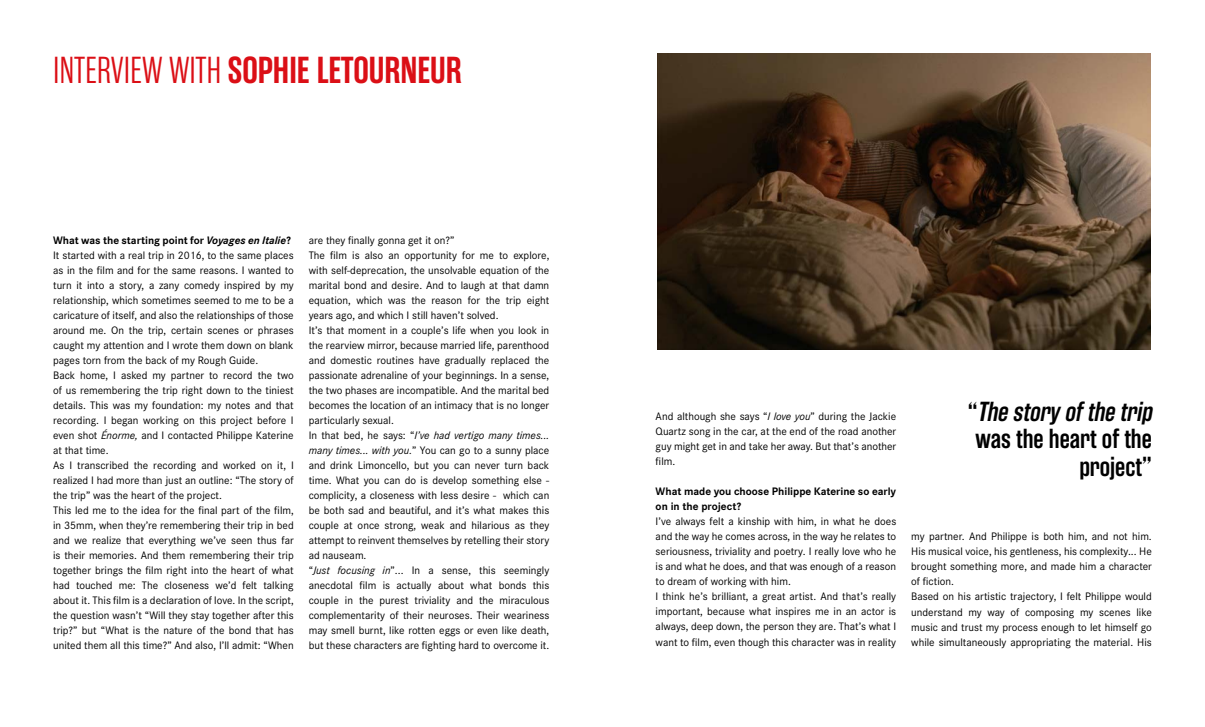
<style>
.page{position:relative;width:1205px;height:727px;background:#fff}
.page>*{position:absolute;margin:0;border:0;box-sizing:border-box;transform-origin:0 0}
.t1{font:600 37.5px "Rama Gothic E";color:#db0f16}
.t2{font:600 27.5px/27.5px "Rama Gothic E";color:#000;text-align:right}
.t3{font:11.25px/15px "Corporate S";color:#000}
.t4{font:700 11.25px/15px "Corporate S";color:#000}
.s1{font-weight:300}
.s2{font-weight:700}
.s3{font-weight:700;font-style:italic}
.s4{font-style:italic}
</style>
<div class="page">
<img style="left:657px;top:53px;width:493px;height:296px">
<h1 class="t1" style="left:53px;top:50px;width:410px"><span class="s1">INTERVIEW WITH</span> SOPHIE LETOURNEUR</h1>
<p class="t3" style="left:53px;top:232px;width:242px"><span class="s2">What was the starting point for</span> <span class="s3">Voyages en Italie</span><span class="s2">?<br></span>It started with a real trip in 2016, to the same places as in the film and for the same reasons. I wanted to turn it into a story, a zany comedy inspired by my relationship, which sometimes seemed to me to be a caricature of itself, and also the relationships of those around me. On the trip, certain scenes or phrases caught my attention and I wrote them down on blank pages torn from the back of my Rough Guide.<br>Back home, I asked my partner to record the two of us remembering the trip right down to the tiniest details. This was my foundation: my notes and that recording. I began working on this project before I even shot <span class="s4">Énorme,</span> and I contacted Philippe Katerine at that time.<br>As I transcribed the recording and worked on it, I realized I had more than just an outline: “The story of the trip” was the heart of the project.<br>This led me to the idea for the final part of the film, in 35mm, when they’re remembering their trip in bed and we realize that everything we’ve seen thus far is their memories. And them remembering their trip together brings the film right into the heart of what had touched me: The closeness we’d felt talking about it. This film is a declaration of love. In the script, the question wasn’t “Will they stay together after this trip?” but “What is the nature of the bond that has united them all this time?” And also, I’ll admit: “When</p>
<p class="t3" style="left:309px;top:232px;width:242px">are they finally gonna get it on?”<br>The film is also an opportunity for me to explore, with self-deprecation, the unsolvable equation of the marital bond and desire. And to laugh at that damn equation, which was the reason for the trip eight years ago, and which I still haven’t solved.<br>It’s that moment in a couple’s life when you look in the rearview mirror, because married life, parenthood and domestic routines have gradually replaced the passionate adrenaline of your beginnings. In a sense, the two phases are incompatible. And the marital bed becomes the location of an intimacy that is no longer particularly sexual.<br>In that bed, he says: “<span class="s4">I’ve had vertigo many times... many times... with you.</span>” You can go to a sunny place and drink Limoncello, but you can never turn back time. What you can do is develop something else - complicity, a closeness with less desire - which can be both sad and beautiful, and it’s what makes this couple at once strong, weak and hilarious as they attempt to reinvent themselves by retelling their story ad nauseam.<br>“<span class="s4">Just focusing in</span>”... In a sense, this seemingly anecdotal film is actually about what bonds this couple in the purest triviality and the miraculous complementarity of their neuroses. Their weariness may smell burnt, like rotten eggs or even like death, but these characters are fighting hard to overcome it.</p>
<p class="t3" style="left:656px;top:409px;width:242px;text-align:justify">And although she says “<span class="s4">I love you</span>” during the Jackie Quartz song in the car, at the end of the road another guy might get in and take her away. But that’s another film.</p>
<p class="t4" style="left:656px;top:484px;width:242px">What made you choose Philippe Katerine so early on in the project?</p>
<p class="t3" style="left:656px;top:514px;width:242px">I’ve always felt a kinship with him, in what he does and the way he comes across, in the way he relates to seriousness, triviality and poetry. I really love who he is and what he does, and that was enough of a reason to dream of working with him.<br>I think he’s brilliant, a great artist. And that’s really important, because what inspires me in an actor is always, deep down, the person they are. That’s what I want to film, even though this character was in reality</p>
<h2 class="t2" style="left:967px;top:398px;width:191px">“ <span class="s4">Thestoryofthetrip </span>was the heart of the project”</h2>
<p class="t3" style="left:911px;top:529px;width:242px">my partner. And Philippe is both him, and not him.<br>His musical voice, his gentleness, his complexity... He brought something more, and made him a character of fiction.<br>Based on his artistic trajectory, I felt Philippe would understand my way of composing my scenes like music and trust my process enough to let himself go while simultaneously appropriating the material. His</p>
</div>
